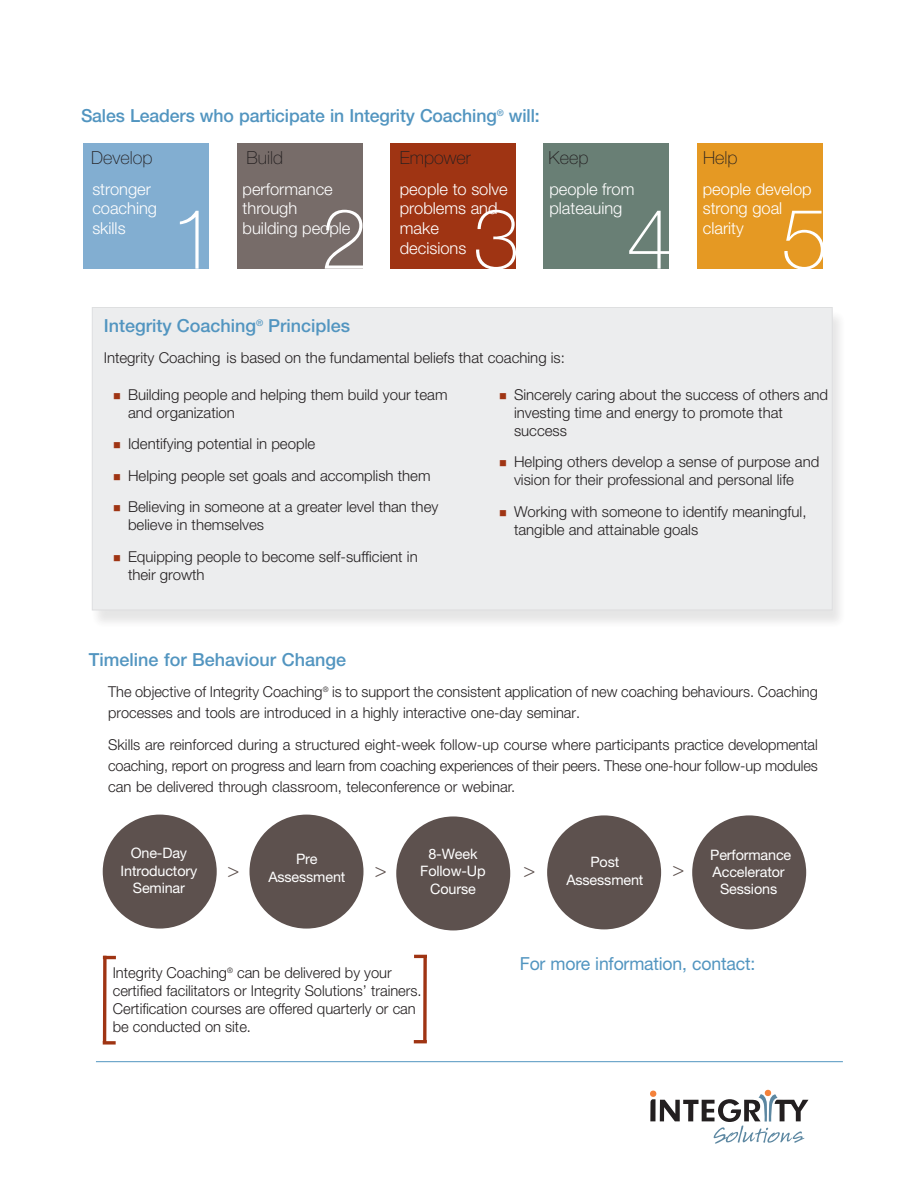
<style>
.page{position:relative;width:918px;height:1188px;background:#fff}
.page>*{position:absolute;margin:0;border:0;box-sizing:border-box;transform-origin:0 0}
.t1{font:100 84px "Helvetica Neue";color:#fff}
.t2{font:300 19.8px "Helvetica Neue";color:#5d514e}
.t3{font:500 18px "Helvetica Neue";color:#5295c0}
.t4{font:100 18px "Helvetica Neue LT Std";color:#231f20}
.t5{font:18px "Helvetica Neue";letter-spacing:-.01em;color:#5295c0}
.t6{font:300 16.5px/19.8px "Helvetica Neue";color:#fff}
.t7{font:300 15px/18px "Helvetica Neue";color:#231f20}
.t8{font:14.4px/17.2px "Helvetica Neue";letter-spacing:-.01em;color:#fff;text-align:center}
</style>
<div class="page">
<div style="left:91px;top:310px;width:756px;height:319px;background:#231f20;opacity:.14"></div>
<div style="left:92px;top:307px;width:740px;height:303px;background:#e9eaeb;border:1px solid #d8d9db"></div>
<hr style="left:96px;top:1061px;width:747px;height:1px;background:#5295c0">
<div style="left:103px;top:815px;width:114px;height:114px;background:#5d514e;border-radius:50%"></div>
<div style="left:249px;top:815px;width:114px;height:114px;background:#5d514e;border-radius:50%"></div>
<div style="left:396px;top:816px;width:114px;height:114px;background:#5d514e;border-radius:50%"></div>
<div style="left:547px;top:815px;width:114px;height:114px;background:#5d514e;border-radius:50%"></div>
<div style="left:692px;top:815px;width:114px;height:114px;background:#5d514e;border-radius:50%"></div>
<svg style="left:103px;top:959px;width:4px;height:82px"></svg>
<svg style="left:103px;top:1041px;width:13px;height:4px"></svg>
<svg style="left:103px;top:956px;width:13px;height:3px"></svg>
<svg style="left:423px;top:958px;width:4px;height:82px"></svg>
<svg style="left:414px;top:955px;width:13px;height:3px"></svg>
<svg style="left:414px;top:1040px;width:13px;height:3px"></svg>
<div style="left:237px;top:143px;width:125px;height:126px;background:#776c69"></div>
<div style="left:83px;top:143px;width:126px;height:126px;background:#82aed1"></div>
<div style="left:390px;top:143px;width:126px;height:126px;background:#9f3413"></div>
<div style="left:544px;top:143px;width:125px;height:126px;background:#697f75"></div>
<div style="left:697px;top:143px;width:126px;height:126px;background:#e59923"></div>
<svg style="left:650px;top:1090px;width:158px;height:54px"></svg>
<p class="t3" style="left:81px;top:105px;width:460px">Sales Leaders who participate in Integrity Coaching<sup>®</sup> will:</p>
<p class="t4" style="left:91px;top:148px;width:63px">Develop</p>
<p class="t6" style="left:92px;top:178px;width:60px">stronger</p>
<p class="t6" style="left:92px;top:198px;width:66px">coaching</p>
<p class="t6" style="left:92px;top:218px;width:35px">skills</p>
<p class="t1" style="left:171px;top:191px;width:48px">1</p>
<p class="t4" style="left:246px;top:148px;width:38px">Build</p>
<p class="t6" style="left:243px;top:178px;width:92px">performance through</p>
<p class="t6" style="left:243px;top:218px;width:109px">building people</p>
<p class="t1" style="left:321px;top:191px;width:48px">2</p>
<p class="t4" style="left:400px;top:148px;width:73px">Empower</p>
<p class="t6" style="left:400px;top:178px;width:109px">people to solve problems and make</p>
<p class="t6" style="left:400px;top:238px;width:68px">decisions</p>
<p class="t1" style="left:473px;top:191px;width:48px">3</p>
<p class="t4" style="left:549px;top:148px;width:41px">Keep</p>
<p class="t6" style="left:549px;top:178px;width:86px">people from plateauing</p>
<p class="t1" style="left:627px;top:191px;width:48px">4</p>
<p class="t3" style="left:104px;top:315px;width:248px">Integrity Coaching<sup>®</sup> Principles</p>
<p class="t7" style="left:104px;top:349px;width:463px">Integrity Coaching is based on the fundamental beliefs that coaching is:</p>
<p class="t4" style="left:703px;top:148px;width:36px">Help</p>
<p class="t6" style="left:703px;top:178px;width:110px">people develop strong goal clarity</p>
<p class="t1" style="left:781px;top:191px;width:48px">5</p>
<p class="t7" style="left:128px;top:385px;width:321px">Building people and helping them build your team and organization</p>
<p class="t7" style="left:128px;top:434px;width:189px">Identifying potential in people</p>
<p class="t7" style="left:128px;top:466px;width:304px">Helping people set goals and accomplish them</p>
<p class="t7" style="left:128px;top:497px;width:312px">Believing in someone at a greater level than they believe in themselves</p>
<p class="t7" style="left:128px;top:547px;width:291px">Equipping people to become self-sufficient in their growth</p>
<p class="t7" style="left:514px;top:385px;width:316px">Sincerely caring about the success of others and investing time and energy to promote that success</p>
<p class="t7" style="left:514px;top:452px;width:307px">Helping others develop a sense of purpose and vision for their professional and personal life</p>
<p class="t7" style="left:514px;top:502px;width:294px">Working with someone to identify meaningful, tangible and attainable goals</p>
<p class="t3" style="left:89px;top:648px;width:259px">Timeline for Behaviour Change</p>
<p class="t7" style="left:108px;top:681px;width:711px;line-height:21px">The objective of Integrity Coaching<sup>®</sup> is to support the consistent application of new coaching behaviours. Coaching processes and tools are introduced in a highly interactive one-day seminar.</p>
<p class="t7" style="left:108px;top:733px;width:711px;line-height:21px;text-align:justify">Skills are reinforced during a structured eight-week follow-up course where participants practice developmental coaching, report on progress and learn from coaching experiences of their peers. These one-hour follow-up modules can be delivered through classroom, teleconference or webinar.</p>
<p class="t8" style="left:131px;top:844px;width:58px">One-Day</p>
<p class="t8" style="left:121px;top:862px;width:78px">Introductory</p>
<p class="t8" style="left:133px;top:879px;width:54px">Seminar</p>
<p class="t8" style="left:428px;top:845px;width:51px">8-Week</p>
<p class="t8" style="left:420px;top:862px;width:67px">Follow-Up</p>
<p class="t8" style="left:430px;top:880px;width:47px">Course</p>
<p class="t8" style="left:296px;top:850px;width:23px">Pre</p>
<p class="t8" style="left:268px;top:868px;width:79px">Assessment</p>
<p class="t8" style="left:590px;top:853px;width:30px">Post</p>
<p class="t8" style="left:566px;top:871px;width:79px">Assessment</p>
<p class="t2" style="left:227px;top:858px;width:13px">&gt;</p>
<p class="t2" style="left:375px;top:858px;width:13px">&gt;</p>
<p class="t2" style="left:523px;top:858px;width:13px">&gt;</p>
<p class="t2" style="left:672px;top:857px;width:13px">&gt;</p>
<p class="t8" style="left:710px;top:846px;width:83px">Performance<br>Accelerator<br>Sessions</p>
<p class="t7" style="left:113px;top:963px;width:281px">Integrity Coaching<sup>®</sup> can be delivered by your</p>
<p class="t7" style="left:113px;top:981px;width:311px">certified facilitators or Integrity Solutions’ trainers.</p>
<p class="t7" style="left:113px;top:999px;width:305px">Certification courses are offered quarterly or can</p>
<p class="t7" style="left:113px;top:1017px;width:140px">be conducted on site.</p>
<p class="t5" style="left:520px;top:953px;width:237px">For more information, contact:</p>
</div>
